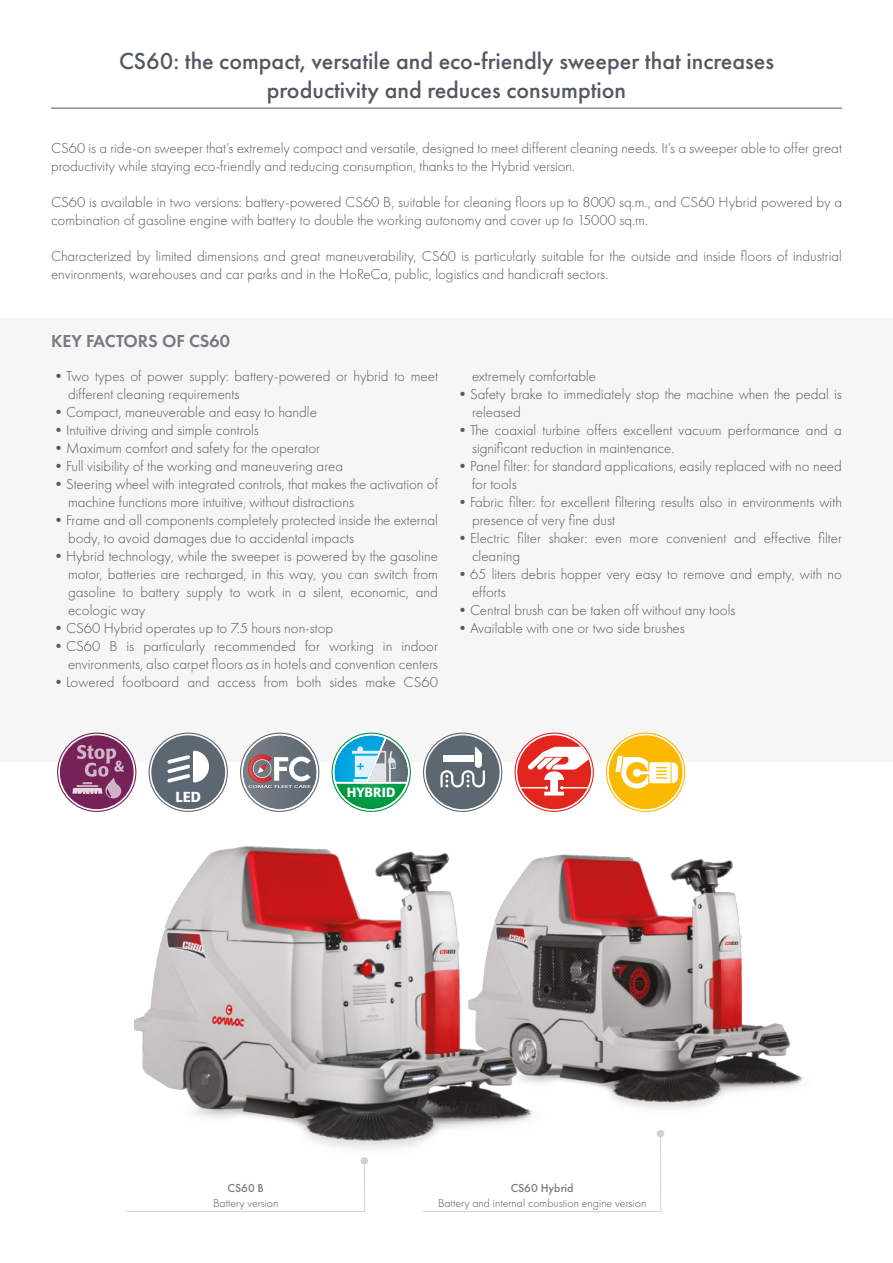
<style>
.page{position:relative;width:893px;height:1263px;background:#fff}
.page>*{position:absolute;margin:0;border:0;box-sizing:border-box;transform-origin:0 0}
.t1{font:500 24px/28.8px "Futura PT";color:#525962;text-align:center}
.t2{font:600 18px "Futura PT";color:#777a82}
.t3{font:300 15px/18px "Futura PT";color:#575756}
.t4{font:500 14.4px "Formata";color:#fff}
.t5{font:500 13.2px "Formata";letter-spacing:.02em;color:#fff}
.t6{font:300 12px "Futura PT";color:#575756}
.t7{font:500 12px "Futura PT";color:#777a82}
</style>
<div class="page">
<div style="left:0;top:319px;width:893px;height:443px;background:#f6f6f7"></div>
<img style="left:578px;top:788px;width:225px;height:350px">
<img style="left:74px;top:767px;width:504px;height:398px">
<div style="left:423px;top:733px;width:79px;height:79px;border:1px solid #5c6771;border-radius:50%"></div>
<div style="left:426px;top:735px;width:74px;height:74px;background:#5c6771;border-radius:50%"></div>
<svg style="left:440px;top:747px;width:45px;height:41px"></svg>
<hr style="left:51px;top:108px;width:791px;height:1px;background:#525962">
<svg style="left:241px;top:733px;width:78px;height:78px"></svg>
<div style="left:240px;top:733px;width:79px;height:79px;border:1px solid #5c6771;border-radius:50%"></div>
<svg style="left:243px;top:735px;width:74px;height:74px;background:#707881"></svg>
<svg style="left:248px;top:755px;width:63px;height:33px"></svg>
<div style="left:149px;top:733px;width:79px;height:79px;border:1px solid #5c6771;border-radius:50%"></div>
<div style="left:151px;top:735px;width:74px;height:74px;background:#5c6771;border-radius:50%"></div>
<svg style="left:167px;top:750px;width:42px;height:33px"></svg>
<svg style="left:515px;top:733px;width:78px;height:78px"></svg>
<div style="left:514px;top:733px;width:80px;height:79px;border:1px solid #e2261d;border-radius:50%"></div>
<div style="left:517px;top:735px;width:74px;height:74px;background:#e2261d;border-radius:50%"></div>
<svg style="left:519px;top:747px;width:70px;height:48px"></svg>
<div style="left:57px;top:733px;width:79px;height:79px;border:1px solid #762157;border-radius:50%"></div>
<div style="left:60px;top:735px;width:74px;height:74px;background:#762157;border-radius:50%"></div>
<svg style="left:72px;top:745px;width:52px;height:53px"></svg>
<div style="left:332px;top:733px;width:79px;height:79px;border:1px solid #00953f;border-radius:50%"></div>
<svg style="left:334px;top:735px;width:74px;height:74px"></svg>
<div style="left:606px;top:733px;width:79px;height:79px;border:1px solid #fbba00;border-radius:50%"></div>
<div style="left:609px;top:735px;width:73px;height:74px;background:#fbba00;border-radius:50%"></div>
<svg style="left:615px;top:756px;width:63px;height:32px"></svg>
<div style="left:633px;top:769px;width:8px;height:8px;background:#fff;border-radius:50%"></div>
<svg style="left:125px;top:1160px;width:240px;height:52px"></svg>
<div style="left:361px;top:1157px;width:7px;height:7px;background:#d0d2d2;border-radius:50%"></div>
<svg style="left:422px;top:1133px;width:239px;height:79px"></svg>
<div style="left:657px;top:1130px;width:7px;height:7px;background:#d0d2d2;border-radius:50%"></div>
<h1 class="t1" style="left:119px;top:49px;width:656px">CS60: the compact, versatile and eco-friendly sweeper that increases productivity and reduces consumption</h1>
<p class="t3" style="left:51px;top:140px;width:792px">CS60 is a ride-on sweeper that’s extremely compact and versatile, designed to meet different cleaning needs. It’s a sweeper able to offer great productivity while staying eco-friendly and reducing consumption, thanks to the Hybrid version.</p>
<p class="t3" style="left:51px;top:194px;width:792px">CS60 is available in two versions: battery-powered CS60 B, suitable for cleaning floors up to 8000 sq.m., and CS60 Hybrid powered by a combination of gasoline engine with battery to double the working autonomy and cover up to 15000 sq.m.</p>
<p class="t3" style="left:51px;top:248px;width:792px">Characterized by limited dimensions and great maneuverability, CS60 is particularly suitable for the outside and inside floors of industrial environments, warehouses and car parks and in the HoReCa, public, logistics and handicraft sectors.</p>
<p class="t2" style="left:51px;top:334px;width:180px">KEY FACTORS OF CS60</p>
<p class="t3" style="left:68px;top:368px;width:371px;text-indent:-17px">•Two types of power supply: battery-powered or hybrid to meet different cleaning requirements</p>
<p class="t3" style="left:51px;top:404px;width:267px">•Compact, maneuverable and easy to handle</p>
<p class="t3" style="left:51px;top:422px;width:209px">•Intuitive driving and simple controls</p>
<p class="t3" style="left:51px;top:440px;width:271px">•Maximum comfort and safety for the operator</p>
<p class="t3" style="left:51px;top:458px;width:294px">•Full visibility of the working and maneuvering area</p>
<p class="t3" style="left:68px;top:476px;width:371px;text-indent:-17px">•Steering wheel with integrated controls, that makes the activation of machine functions more intuitive, without distractions</p>
<p class="t3" style="left:68px;top:512px;width:371px;text-indent:-17px">•Frame and all components completely protected inside the external body, to avoid damages due to accidental impacts</p>
<p class="t3" style="left:68px;top:548px;width:371px;text-align:justify;text-indent:-17px">•Hybrid technology, while the sweeper is powered by the gasoline motor, batteries are recharged, in this way, you can switch from gasoline to battery supply to work in a silent, economic, and ecologic way</p>
<p class="t3" style="left:51px;top:620px;width:284px">•CS60 Hybrid operates up to 7.5 hours non-stop</p>
<p class="t3" style="left:51px;top:638px;width:388px;text-align:right">•CS60 B is particularly recommended for working in indoor environments, also carpet floors as in hotels and convention centers</p>
<p class="t3" style="left:51px;top:674px;width:388px">•Lowered footboard and access from both sides make CS60</p>
<p class="t3" style="left:472px;top:368px;width:126px">extremely comfortable</p>
<p class="t3" style="left:472px;top:386px;width:371px;text-indent:-17px">•Safety brake to immediately stop the machine when the pedal is released</p>
<p class="t3" style="left:472px;top:422px;width:371px;text-indent:-17px">•The coaxial turbine offers excellent vacuum performance and a significant reduction in maintenance.</p>
<p class="t3" style="left:472px;top:458px;width:371px;text-indent:-17px">•Panel filter: for standard applications, easily replaced with no need for tools</p>
<p class="t3" style="left:472px;top:494px;width:371px;text-indent:-17px">•Fabric filter: for excellent filtering results also in environments with presence of very fine dust</p>
<p class="t3" style="left:472px;top:530px;width:371px;text-indent:-17px">•Electric filter shaker: even more convenient and effective filter cleaning</p>
<p class="t3" style="left:472px;top:566px;width:371px;text-indent:-17px">•65 liters debris hopper very easy to remove and empty, with no efforts</p>
<p class="t3" style="left:455px;top:602px;width:282px">•Central brush can be taken off without any tools</p>
<p class="t3" style="left:455px;top:620px;width:231px">•Available with one or two side brushes</p>
<p class="t4" style="left:175px;top:789px;width:27px">LED</p>
<p class="t5" style="left:347px;top:784px;width:50px">HYBRID</p>
<p class="t7" style="left:228px;top:1183px;width:38px">CS60 B</p>
<p class="t6" style="left:213px;top:1198px;width:67px">Battery version</p>
<p class="t7" style="left:511px;top:1183px;width:65px">CS60 Hybrid</p>
<p class="t6" style="left:438px;top:1198px;width:210px">Battery and internal combustion engine version</p>
</div>
